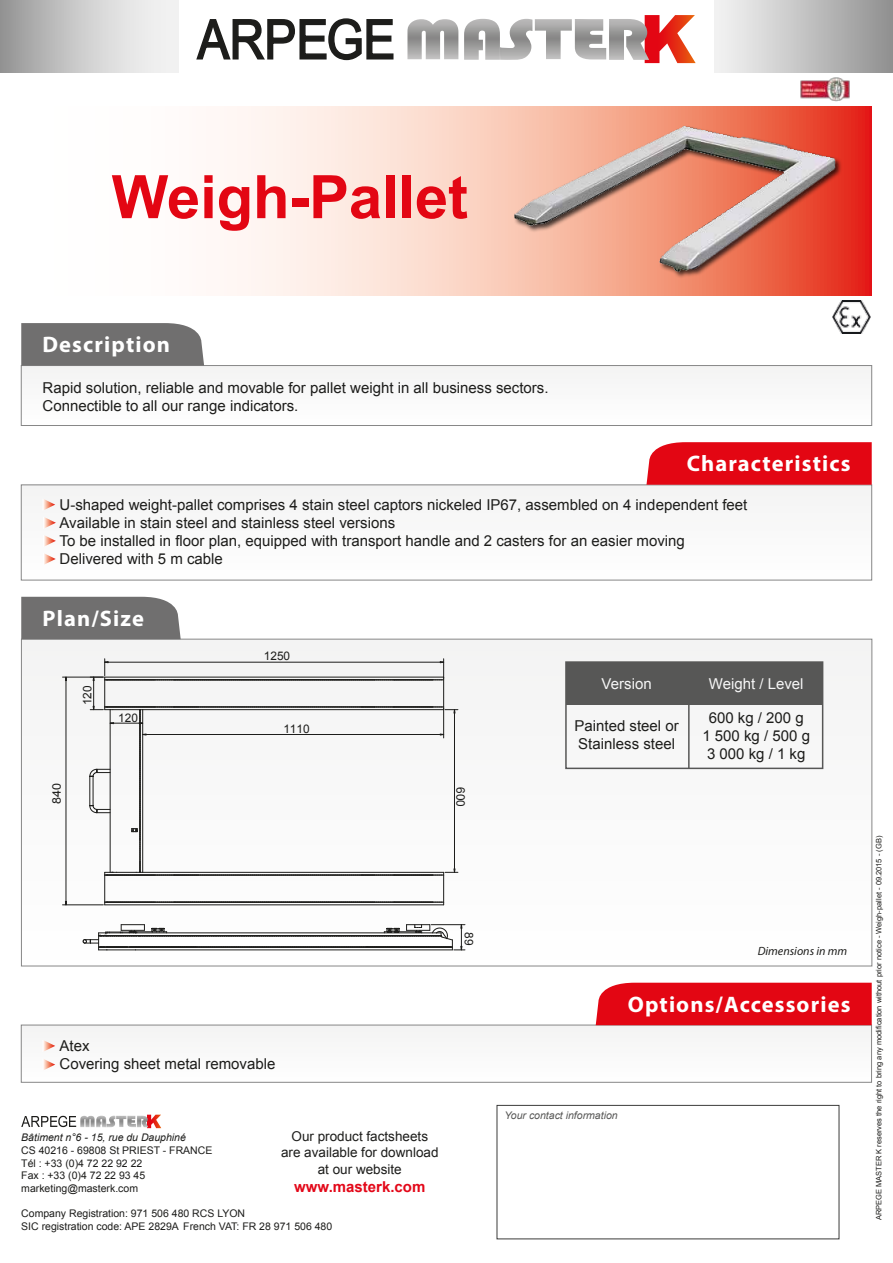
<style>
.page{position:relative;width:893px;height:1263px;background:#fff}
.page>*{position:absolute;margin:0;border:0;box-sizing:border-box;transform-origin:0 0}
.t1{font:700 60px "Arial";letter-spacing:-.005em;color:#e30613}
.t2{font:700 22.5px "Myriad Pro";letter-spacing:.05em;color:#fff}
.t3{font:15px/18px "Arial";color:#1d1d1b}
.t4{font:15px "Arial";color:#f6f6f6}
.t5{font:700 15px "Arial";color:#e30819}
.t6{font:13.5px/16.2px "Arial";color:#1d1d1b;text-align:center}
.t7{font:italic 12px "Myriad Pro";color:#1d1d1b}
.t8{font:11.85px "Arial";color:#1d1d1b}
.t9{font:11.85px "Arial";color:#1d1d1b;scale:1.05 1}
.t10{font:10.5px/12.6px "Arial";color:#1d1d1b}
.t11{font:italic 10.5px "Arial";color:#1d1d1b}
.t12{font:italic 10.5px "Arial";color:#575756}
.t13{font:7.5px "Arial";color:#1d1d1b}
</style>
<div class="page">
<svg style="left:227px;top:106px;width:248px;height:190px"></svg>
<div style="left:714px;top:0;width:179px;height:72px;background:linear-gradient(to right,#f6f6f6,#909090)"></div>
<div style="left:0;top:0;width:179px;height:72px;background:linear-gradient(to right,#9b9b9b,#fff)"></div>
<svg style="left:196px;top:18px;width:198px;height:43px"></svg>
<svg style="left:645px;top:15px;width:51px;height:48px"></svg>
<img style="left:464px;top:19px;width:68px;height:41px">
<img style="left:407px;top:19px;width:51px;height:40px">
<img style="left:535px;top:19px;width:37px;height:40px">
<img style="left:575px;top:19px;width:31px;height:40px">
<img style="left:609px;top:19px;width:40px;height:41px">
<div style="left:21px;top:365px;width:851px;height:60px;background:#f9f9f9"></div>
<div style="left:21px;top:365px;width:851px;height:61px;border:1px solid #878787"></div>
<svg style="left:21px;top:323px;width:183px;height:43px;background:#747373"></svg>
<img style="left:800px;top:77px;width:50px;height:5px">
<img style="left:475px;top:82px;width:397px;height:252px">
<div style="left:21px;top:485px;width:851px;height:95px;background:#f9f9f9"></div>
<svg style="left:646px;top:442px;width:226px;height:43px;background:#e30e1b"></svg>
<svg style="left:44px;top:499px;width:11px;height:11px"></svg>
<svg style="left:44px;top:554px;width:12px;height:10px"></svg>
<svg style="left:44px;top:535px;width:12px;height:11px"></svg>
<svg style="left:44px;top:517px;width:12px;height:11px"></svg>
<div style="left:21px;top:1025px;width:850px;height:57px;background:#f9f9f9"></div>
<div style="left:21px;top:1025px;width:851px;height:57px;border:1px solid #878787"></div>
<div style="left:596px;top:983px;width:276px;height:42px;background:#e30613"></div>
<svg style="left:44px;top:1040px;width:11px;height:11px"></svg>
<svg style="left:44px;top:1059px;width:11px;height:11px"></svg>
<div style="left:21px;top:639px;width:851px;height:327px;background:#f9f9f9"></div>
<div style="left:21px;top:597px;width:160px;height:42px;background:#706f6f"></div>
<hr style="left:66px;top:677px;width:1px;height:228px;background:#1d1d1b">
<hr style="left:63px;top:904px;width:40px;height:1px;background:#1d1d1b">
<hr style="left:63px;top:677px;width:40px;height:1px;background:#1d1d1b">
<svg style="left:89px;top:659px;width:369px;height:246px"></svg>
<svg style="left:82px;top:924px;width:383px;height:26px"></svg>
<div style="left:565px;top:661px;width:258px;height:108px;border:2px solid #575756"></div>
<div style="left:566px;top:662px;width:257px;height:42px;background:#575756"></div>
<hr style="left:688px;top:663px;width:2px;height:105px;background:#575756">
<div style="left:497px;top:1105px;width:342px;height:134px;border:1px solid #3c3c3b"></div>
<svg style="left:21px;top:1116px;width:55px;height:11px"></svg>
<img style="left:80px;top:1116px;width:15px;height:11px">
<svg style="left:96px;top:1115px;width:65px;height:13px"></svg>
<h1 class="t1" style="left:112px;top:157px;width:358px">Weigh-Pallet</h1>
<h2 class="t2" style="left:43px;top:330px;width:129px">Description</h2>
<p class="t3" style="left:43px;top:379px;width:508px">Rapid solution, reliable and movable for pallet weight in all business sectors.<br>Connectible to all our range indicators.</p>
<h2 class="t2" style="left:687px;top:449px;width:165px">Characteristics</h2>
<p class="t3" style="left:60px;top:496px;width:689px">U-shaped weight-pallet comprises 4 stain steel captors nickeled IP67, assembled on 4 independent feet Available in stain steel and stainless steel versions<br>To be installed in floor plan, equipped with transport handle and 2 casters for an easier moving Delivered with 5 m cable</p>
<h2 class="t2" style="left:43px;top:603px;width:103px">Plan/Size</h2>
<p class="t8" style="left:80px;top:705px;width:21px;rotate:-90deg">120</p>
<p class="t9" style="left:49px;top:804px;width:21px;rotate:-90deg">840</p>
<p class="t8" style="left:118px;top:710px;width:21px">120</p>
<p class="t8" style="left:264px;top:648px;width:28px">1250</p>
<p class="t8" style="left:283px;top:721px;width:28px">1110</p>
<p class="t8" style="left:468px;top:787px;width:21px;rotate:90deg">600</p>
<p class="t4" style="left:602px;top:674px;width:52px">Version</p>
<p class="t4" style="left:709px;top:674px;width:96px">Weight / Level</p>
<p class="t3" style="left:575px;top:717px;width:106px">Painted steel or<br>Stainless steel</p>
<p class="t3" style="left:702px;top:709px;width:109px;text-align:center">600 kg / 200 g<br>1 500 kg / 500 g<br>3 000 kg / 1 kg</p>
<p class="t8" style="left:477px;top:932px;width:15px;rotate:90deg">89</p>
<p class="t3" style="left:60px;top:1037px;width:217px">Atex<br>Covering sheet metal removable</p>
<p class="t6" style="left:281px;top:1128px;width:159px">Our product factsheets are available for download at our website</p>
<p class="t5" style="left:294px;top:1176px;width:133px">www.masterk.com</p>
<p class="t11" style="left:21px;top:1131px;width:166px">Bâtiment n°6 - 15, rue du Dauphiné</p>
<p class="t10" style="left:21px;top:1144px;width:193px">CS 40216 - 69808 St PRIEST - FRANCE<br>Tél : +33 (0)4 72 22 92 22<br>Fax : +33 (0)4 72 22 93 45 marketing@masterk.com</p>
<p class="t10" style="left:21px;top:1207px;width:313px">Company Registration: 971 506 480 RCS LYON<br>SIC registration code: APE 2829A French VAT: FR 28 971 506 480</p>
<p class="t7" style="left:758px;top:943px;width:91px">Dimensions in mm</p>
<h2 class="t2" style="left:628px;top:989px;width:224px">Options/Accessories</h2>
<p class="t12" style="left:504px;top:1108px;width:115px">Your contact information</p>
<p class="t13" style="left:874px;top:1220px;width:386px;rotate:-90deg">ARPEGE MASTER K reserves the right to bring any modification without prior notice - Weigh-pallet - 09.2015 - (GB)</p>
</div>
